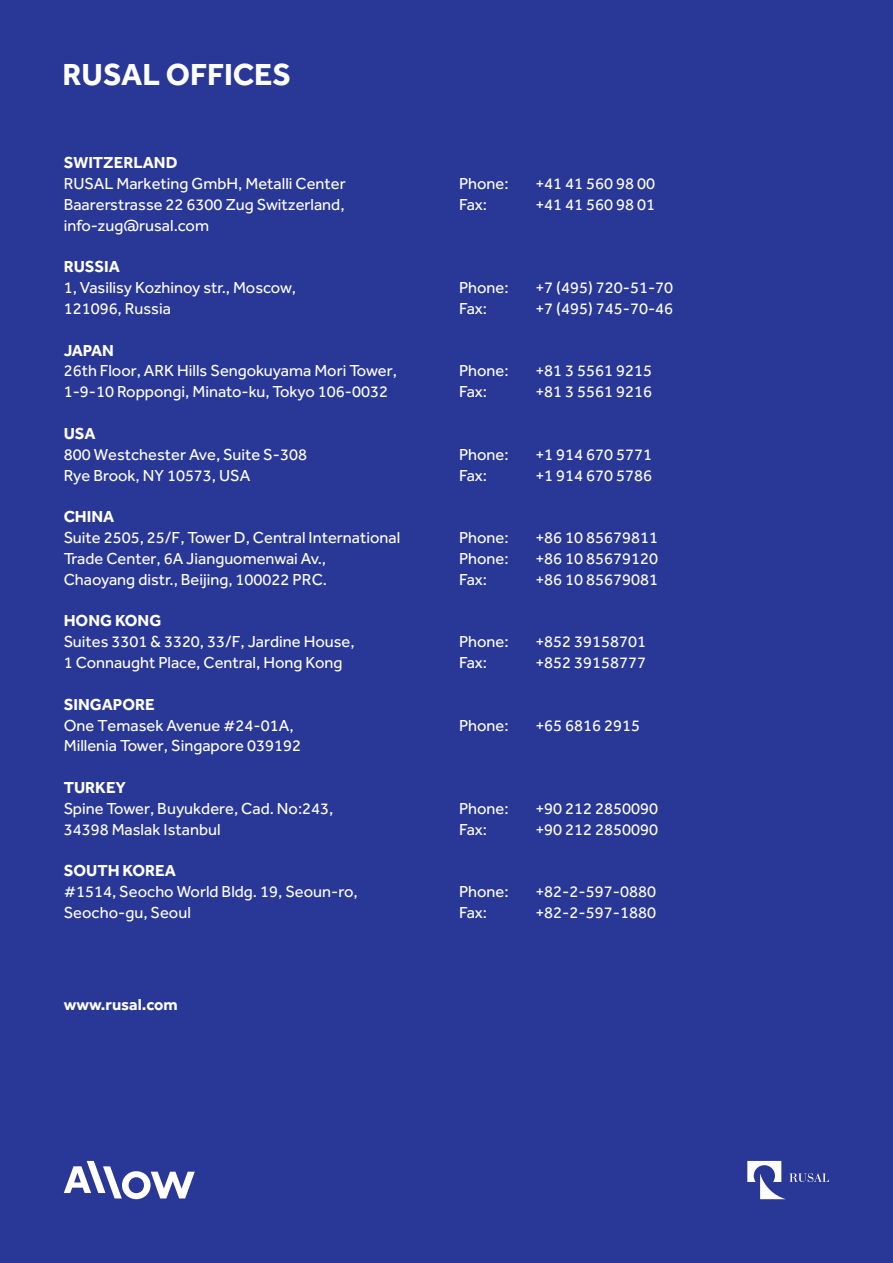
<style>
.page{position:relative;width:893px;height:1263px;background:#293896}
.page>*{position:absolute;margin:0;border:0;box-sizing:border-box;transform-origin:0 0}
.t1{font:700 31.5px "Effra";color:#fff}
.t2{font:16.5px/20.9px "Effra";color:#fff}
.t3{font:700 16.5px "Effra";color:#fff}
</style>
<div class="page">
<svg style="left:747px;top:1161px;width:82px;height:38px"></svg>
<svg style="left:64px;top:1161px;width:131px;height:38px"></svg>
<h1 class="t1" style="left:63px;top:55px;width:230px">RUSAL OFFICES</h1>
<p class="t3" style="left:64px;top:152px;width:115px">SWITZERLAND</p>
<p class="t2" style="left:64px;top:173px;width:283px;text-align:justify">RUSAL Marketing GmbH, Metalli Center Baarerstrasse 22 6300 Zug Switzerland, info-zug@rusal.com</p>
<p class="t3" style="left:64px;top:257px;width:58px">RUSSIA</p>
<p class="t2" style="left:64px;top:277px;width:234px">1, Vasilisy Kozhinoy str., Moscow,<br>121096, Russia</p>
<p class="t3" style="left:64px;top:340px;width:52px">JAPAN</p>
<p class="t2" style="left:64px;top:360px;width:335px">26th Floor, ARK Hills Sengokuyama Mori Tower,<br>1-9-10 Roppongi, Minato-ku, Tokyo 106-0032</p>
<p class="t3" style="left:64px;top:423px;width:33px">USA</p>
<p class="t2" style="left:64px;top:444px;width:245px">800 Westchester Ave, Suite S-308<br>Rye Brook, NY 10573, USA</p>
<p class="t3" style="left:64px;top:507px;width:52px">CHINA</p>
<p class="t2" style="left:64px;top:527px;width:338px">Suite 2505, 25/F, Tower D, Central International<br>Trade Center, 6A Jianguomenwai Av.,<br>Chaoyang distr., Beijing, 100022 PRC.</p>
<p class="t3" style="left:64px;top:611px;width:99px">HONG KONG</p>
<p class="t2" style="left:64px;top:631px;width:292px">Suites 3301 &amp; 3320, 33/F, Jardine House,<br>1 Connaught Place, Central, Hong Kong</p>
<p class="t3" style="left:64px;top:694px;width:92px">SINGAPORE</p>
<p class="t2" style="left:64px;top:714px;width:239px">One Temasek Avenue #24-01A,<br>Millenia Tower, Singapore 039192</p>
<p class="t3" style="left:64px;top:777px;width:64px">TURKEY</p>
<p class="t2" style="left:64px;top:798px;width:271px">Spine Tower, Buyukdere, Cad. No:243,<br>34398 Maslak Istanbul</p>
<p class="t3" style="left:64px;top:861px;width:114px">SOUTH KOREA</p>
<p class="t2" style="left:64px;top:881px;width:295px">#1514, Seocho World Bldg. 19, Seoun-ro,<br>Seocho-gu, Seoul</p>
<p class="t3" style="left:64px;top:995px;width:116px">www.rusal.com</p>
<p class="t2" style="left:459px;top:173px;width:51px">Phone:<br>Fax:</p>
<p class="t2" style="left:535px;top:173px;width:121px">+41 41 560 98 00 +41 41 560 98 01</p>
<p class="t2" style="left:459px;top:277px;width:51px">Phone:<br>Fax:</p>
<p class="t2" style="left:535px;top:277px;width:139px">+7 (495) 720-51-70 +7 (495) 745-70-46</p>
<p class="t2" style="left:459px;top:360px;width:51px">Phone:<br>Fax:</p>
<p class="t2" style="left:535px;top:360px;width:118px">+81 3 5561 9215 +81 3 5561 9216</p>
<p class="t2" style="left:459px;top:444px;width:51px">Phone:<br>Fax:</p>
<p class="t2" style="left:535px;top:444px;width:118px">+1 914 670 5771 +1 914 670 5786</p>
<p class="t2" style="left:459px;top:527px;width:51px;text-align:justify">Phone:<br>Phone:<br>Fax:</p>
<p class="t2" style="left:535px;top:527px;width:124px;text-align:justify">+86 10 85679811 +86 10 85679120 +86 10 85679081</p>
<p class="t2" style="left:459px;top:631px;width:51px">Phone:<br>Fax:</p>
<p class="t2" style="left:535px;top:631px;width:112px">+852 39158701 +852 39158777</p>
<p class="t2" style="left:459px;top:714px;width:51px">Phone:</p>
<p class="t2" style="left:535px;top:714px;width:106px">+65 6816 2915</p>
<p class="t2" style="left:459px;top:798px;width:51px">Phone:<br>Fax:</p>
<p class="t2" style="left:535px;top:798px;width:124px">+90 212 2850090 +90 212 2850090</p>
<p class="t2" style="left:459px;top:881px;width:51px">Phone:<br>Fax:</p>
<p class="t2" style="left:535px;top:881px;width:122px">+82-2-597-0880 +82-2-597-1880</p>
</div>
